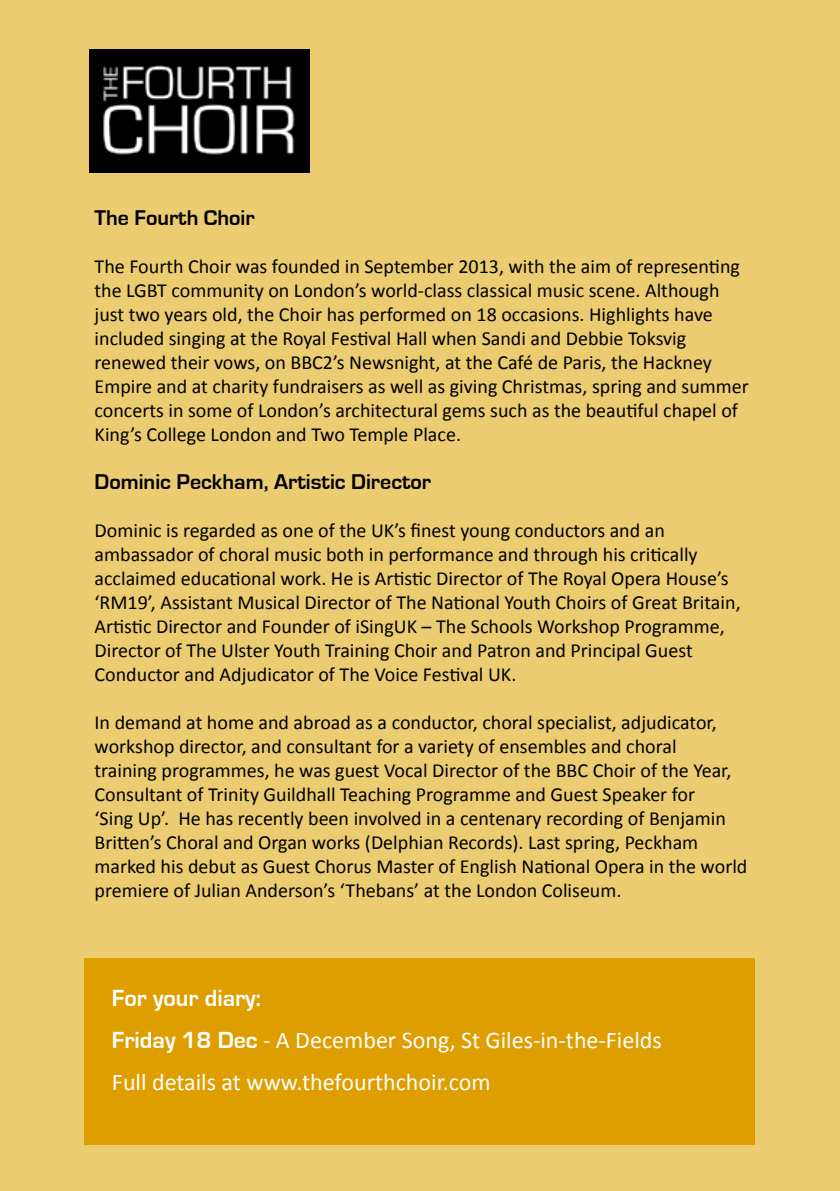
<style>
.page{position:relative;width:840px;height:1191px;background:#fff}
.page>*{position:absolute;margin:0;border:0;box-sizing:border-box;transform-origin:0 0}
.t1{font:24px/42px "Calibri";color:#fff}
.t2{font:700 24px "Eurostile";color:#fff}
.t3{font:700 22px "Eurostile";color:#000}
.t4{font:20px/24px "Calibri";color:#000}
.s1{font-family:"Eurostile";font-weight:700}
</style>
<div class="page">
<div style="left:0;top:0;width:839px;height:1191px;background:#eccc71"></div>
<div style="left:85px;top:958px;width:669px;height:186px;background:#de9e00"></div>
<img style="left:89px;top:50px;width:221px;height:123px">
<p class="t3" style="left:94px;top:205px;width:162px">The Fourth Choir</p>
<p class="t4" style="left:94px;top:254px;width:655px">The Fourth Choir was founded in September 2013, with the aim of representing the LGBT community on London’s world-class classical music scene. Although just two years old, the Choir has performed on 18 occasions. Highlights have included singing at the Royal Festival Hall when Sandi and Debbie Toksvig renewed their vows, on BBC2’s Newsnight, at the Café de Paris, the Hackney Empire and at charity fundraisers as well as giving Christmas, spring and summer concerts in some of London’s architectural gems such as the beautiful chapel of King’s College London and Two Temple Place.</p>
<p class="t3" style="left:94px;top:469px;width:338px">Dominic Peckham, Artistic Director</p>
<p class="t4" style="left:94px;top:518px;width:647px">Dominic is regarded as one of the UK’s finest young conductors and an ambassador of choral music both in performance and through his critically acclaimed educational work. He is Artistic Director of The Royal Opera House’s ‘RM19’, Assistant Musical Director of The National Youth Choirs of Great Britain, Artistic Director and Founder of iSingUK – The Schools Workshop Programme, Director of The Ulster Youth Training Choir and Patron and Principal Guest Conductor and Adjudicator of The Voice Festival UK.</p>
<p class="t4" style="left:94px;top:710px;width:654px">In demand at home and abroad as a conductor, choral specialist, adjudicator, workshop director, and consultant for a variety of ensembles and choral<br>training programmes, he was guest Vocal Director of the BBC Choir of the Year, Consultant of Trinity Guildhall Teaching Programme and Guest Speaker for<br>‘Sing Up’. He has recently been involved in a centenary recording of Benjamin Britten’s Choral and Organ works (Delphian Records). Last spring, Peckham marked his debut as Guest Chorus Master of English National Opera in the world premiere of Julian Anderson’s ‘Thebans’ at the London Coliseum.</p>
<p class="t2" style="left:112px;top:985px;width:150px">For your diary:</p>
<p class="t1" style="left:112px;top:1019px;width:551px"><span class="s1">Friday 18 Dec</span> - A December Song, St Giles-in-the-Fields<br>Full details at www.thefourthchoir.com</p>
</div>
